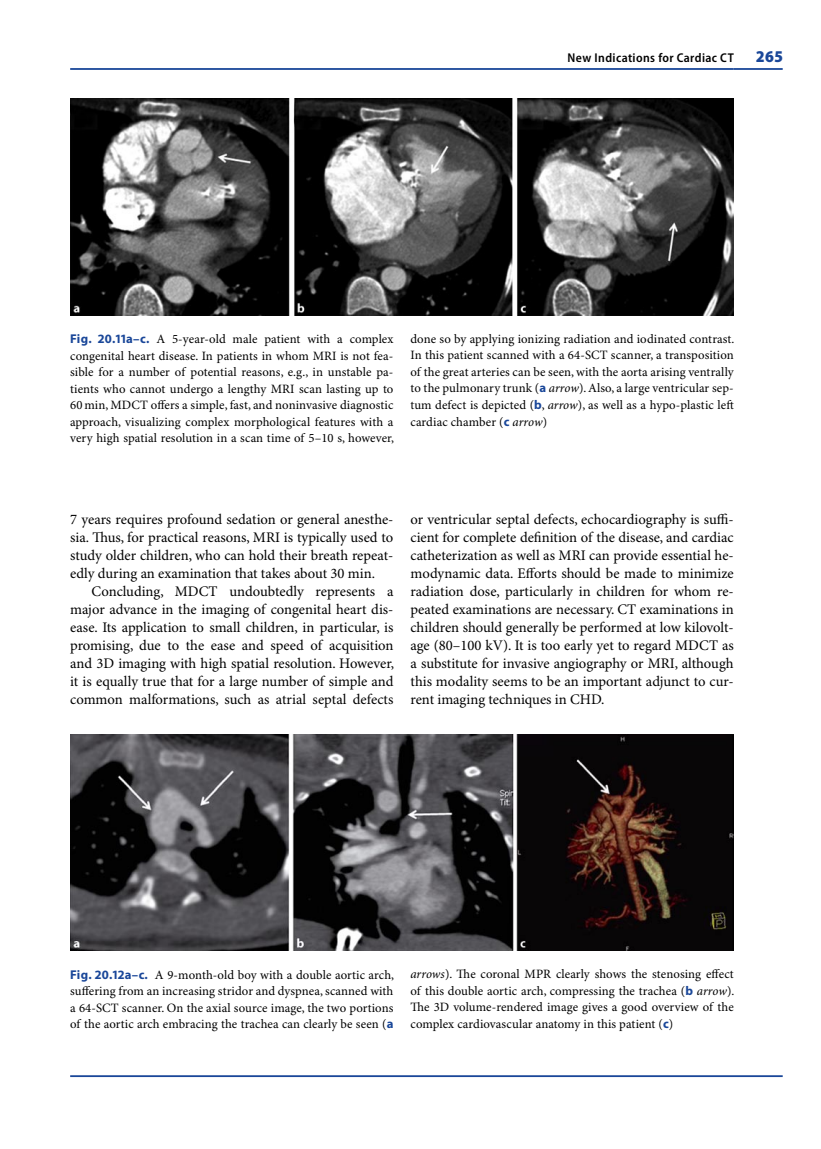
<style>
.page{position:relative;width:821px;height:1149px;background:#fff}
.page>*{position:absolute;margin:0;border:0;box-sizing:border-box;transform-origin:0 0}
.t1{font:900 semi-condensed 16.5px "Myriad Pro";color:#1a4799}
.t2{font:14.7px/18px "Minion Pro";color:#000;text-align:justify}
.t3{font:12.75px/16.5px "Minion Pro";letter-spacing:.005em;color:#000;text-align:justify}
.t4{font:600 semi-condensed 12.75px "Myriad Pro";letter-spacing:.03em;color:#000}
.s1{font-family:"Myriad Pro";font-weight:700;color:#1a4799}
.s2{font-style:italic}
</style>
<div class="page">
<img style="left:70px;top:99px;width:663px;height:216px">
<img style="left:70px;top:734px;width:663px;height:216px">
<hr style="left:70px;top:68px;width:663px;height:2px;background:#1a4799">
<hr style="left:733px;top:68px;width:49px;height:2px;background:#1a4799">
<hr style="left:70px;top:1074px;width:712px;height:2px;background:#1a4799">
<p class="t4" style="left:567px;top:50px;width:168px">New Indications for Cardiac CT</p>
<p class="t1" style="left:756px;top:47px;width:28px">265</p>
<p class="t3" style="left:70px;top:331px;width:325px"><span class="s1">Fig. 20.11a–c.</span> A 5-year-old male patient with a complex congenital heart disease. In patients in whom MRI is not fea&shy;sible for a number of potential reasons, e.g., in unstable pa&shy;tients who cannot undergo a lengthy MRI scan lasting up to 60 min, MDCT offers a simple, fast, and noninvasive diagnostic approach, visualizing complex morphological features with a very high spatial resolution in a scan time of 5–10 s, however,</p>
<p class="t3" style="left:410px;top:331px;width:325px">done so by applying ionizing radiation and iodinated contrast.<br>In this patient scanned with a 64-SCT scanner, a transposition of the great arteries can be seen, with the aorta arising ventrally to the pulmonary trunk (<span class="s1">a</span> <span class="s2">arrow</span>). Also, a large ventricular sep&shy;tum defect is depicted (<span class="s1">b</span>, <span class="s2">arrow</span>), as well as a hypo-plastic left cardiac chamber (<span class="s1">c</span> <span class="s2">arrow</span>)</p>
<p class="t2" style="left:70px;top:510px;width:325px">7 years requires profound sedation or general anesthe&shy;sia. Thus, for practical reasons, MRI is typically used to study older children, who can hold their breath repeat&shy;edly during an examination that takes about 30 min.</p>
<p class="t2" style="left:70px;top:582px;width:325px;text-indent:21px">Concluding, MDCT undoubtedly represents a major advance in the imaging of congenital heart dis&shy;ease. Its application to small children, in particular, is promising, due to the ease and speed of acquisition and 3D imaging with high spatial resolution. However, it is equally true that for a large number of simple and common malformations, such as atrial septal defects</p>
<p class="t2" style="left:410px;top:510px;width:325px">or ventricular septal defects, echocardiography is suffi&shy;cient for complete definition of the disease, and cardiac catheterization as well as MRI can provide essential he&shy;modynamic data. Efforts should be made to minimize radiation dose, particularly in children for whom re&shy;peated examinations are necessary. CT examinations in children should generally be performed at low kilovolt&shy;age (80–100 kV). It is too early yet to regard MDCT as a substitute for invasive angiography or MRI, although this modality seems to be an important adjunct to cur&shy;rent imaging techniques in CHD.</p>
<p class="t3" style="left:70px;top:966px;width:325px"><span class="s1">Fig. 20.12a–c.</span> A 9-month-old boy with a double aortic arch, suffering from an increasing stridor and dyspnea, scanned with a 64-SCT scanner. On the axial source image, the two portions of the aortic arch embracing the trachea can clearly be seen (<span class="s1">a</span></p>
<p class="t3" style="left:410px;top:966px;width:325px"><span class="s2">arrows</span>). The coronal MPR clearly shows the stenosing effect of this double aortic arch, compressing the trachea (<span class="s1">b</span> <span class="s2">arrow</span>).<br>The 3D volume-rendered image gives a good overview of the complex cardiovascular anatomy in this patient (<span class="s1">c</span>)</p>
</div>
